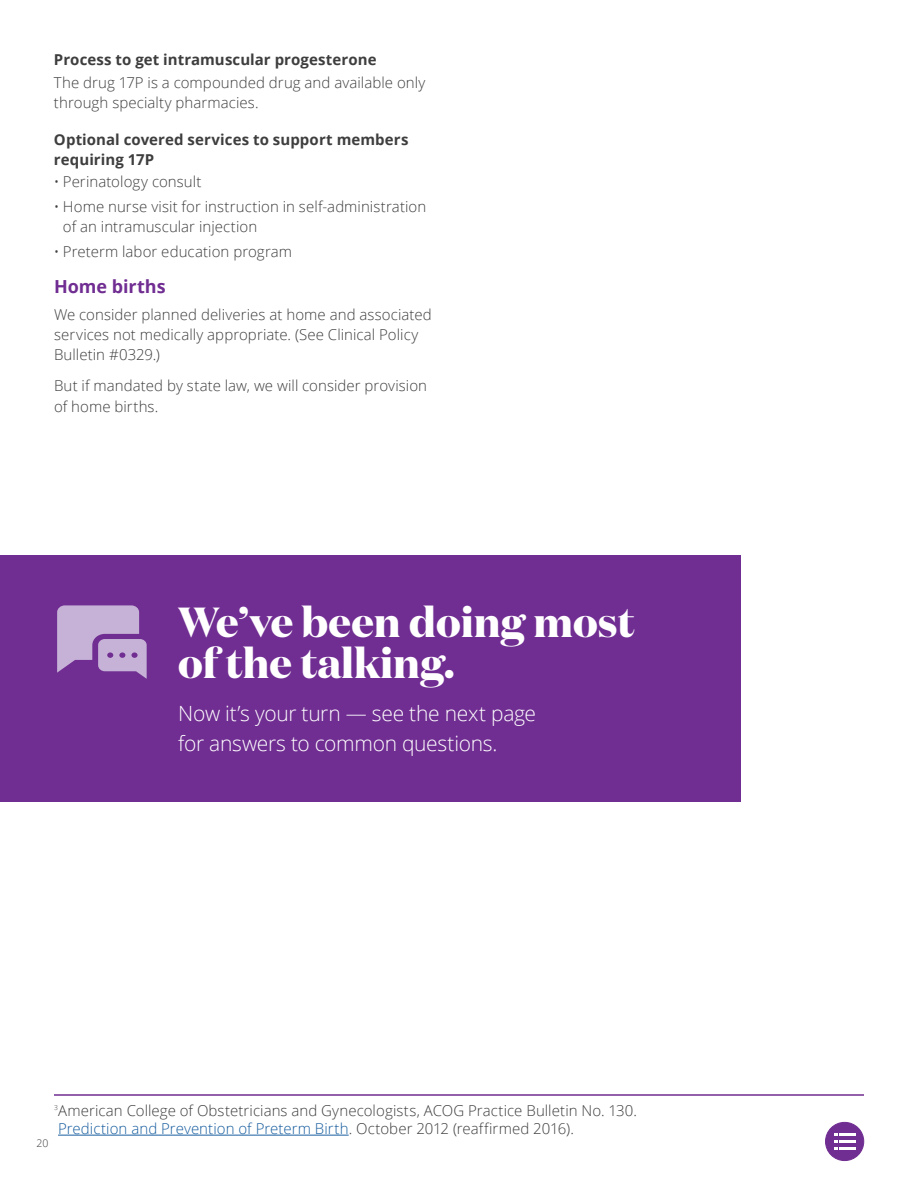
<style>
.page{position:relative;width:918px;height:1188px;background:#fff}
.page>*{position:absolute;margin:0;border:0;box-sizing:border-box;transform-origin:0 0}
.t1{font:700 42px/40.5px "Domaine Display";color:#fff}
.t2{font:300 21px/30px "Open Sans";letter-spacing:-.015em;color:#fff}
.t3{font:700 18px "Open Sans";color:#702d92}
.t4{font:300 15px/20.2px "Open Sans";letter-spacing:.005em;color:#3e3e3f}
.t5{font:700 15px/20.2px "Open Sans";letter-spacing:.005em;color:#3e3e3f}
.t6{font:300 10.5px "Open Sans";color:#3e3e3f}
.t7{font:300 6.75px "Open Sans";color:#3e3e3f}
.s1{color:#175d9e}
</style>
<div class="page">
<hr style="left:54px;top:1094px;width:810px;height:2px;background:#702d92">
<hr style="left:58px;top:1135px;width:291px;height:1px;background:#175d9e">
<div style="left:0;top:555px;width:741px;height:246px;background:#702d92"></div>
<div style="left:826px;top:1122px;width:38px;height:39px;background:#702d92;border-radius:50%"></div>
<div style="left:825px;top:1122px;width:39px;height:39px;border:1px solid #702d92;border-radius:50%"></div>
<svg style="left:834px;top:1134px;width:21px;height:15px"></svg>
<svg style="left:57px;top:605px;width:90px;height:74px"></svg>
<h4 class="t5" style="left:54px;top:50px;width:324px">Process to get intramuscular progesterone</h4>
<p class="t4" style="left:54px;top:72px;width:373px">The drug 17P is a compounded drug and available only through specialty pharmacies.</p>
<h4 class="t5" style="left:54px;top:129px;width:356px">Optional covered services to support members requiring 17P</h4>
<p class="t4" style="left:54px;top:171px;width:149px">• Perinatology consult</p>
<p class="t4" style="left:63px;top:196px;width:365px;text-indent:-9px">• Home nurse visit for instruction in self-administration of an intramuscular injection</p>
<p class="t4" style="left:54px;top:241px;width:240px">• Preterm labor education program</p>
<h3 class="t3" style="left:54px;top:274px;width:113px">Home births</h3>
<p class="t4" style="left:54px;top:304px;width:379px">We consider planned deliveries at home and associated services not medically appropriate. (See Clinical Policy<br>Bulletin #0329.)</p>
<p class="t4" style="left:54px;top:375px;width:375px">But if mandated by state law, we will consider provision of home births.</p>
<p class="t1" style="left:178px;top:601px;width:458px">We’ve been doing most of the talking.</p>
<p class="t2" style="left:178px;top:698px;width:359px">Now it’s your turn — see the next page for answers to common questions.</p>
<p class="t7" style="left:54px;top:1103px;width:5px">3</p>
<p class="t4" style="left:58px;top:1101px;width:580px;line-height:18px">American College of Obstetricians and Gynecologists, ACOG Practice Bulletin No. 130.<br><span class="s1">Prediction and Prevention of Preterm Birth</span>. October 2012 (reaffirmed 2016).</p>
<p class="t6" style="left:37px;top:1136px;width:14px">20</p>
</div>
